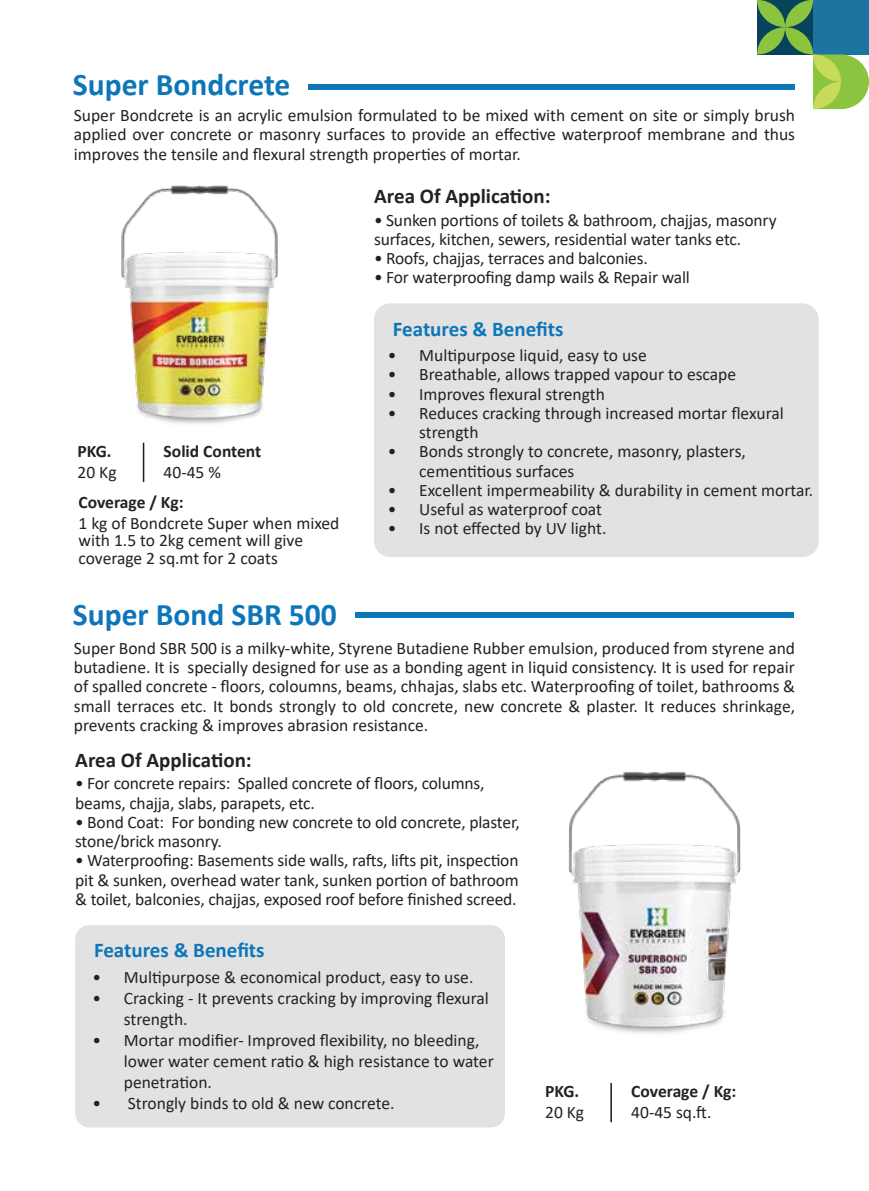
<style>
.page{position:relative;width:869px;height:1191px;background:#fff}
.page>*{position:absolute;margin:0;border:0;box-sizing:border-box;transform-origin:0 0}
.t1{font:700 31.5px "Calibri";color:#0d76b9}
.t2{font:700 21px "Calibri";color:#222}
.t3{font:700 21px "Calibri";color:#0d76b9}
.t4{font:17.5px/19.2px "Calibri";letter-spacing:-.005em;color:#222}
.t5{font:700 17.5px "Calibri";color:#222}
</style>
<div class="page">
<div style="left:308px;top:84px;width:485px;height:5px;background:#0d76b9"></div>
<div style="left:374px;top:303px;width:444px;height:254px;background:#e2e2e2;border-radius:16px"></div>
<div style="left:355px;top:612px;width:438px;height:6px;background:#0d76b9"></div>
<div style="left:75px;top:925px;width:429px;height:202px;background:#e2e2e2;border-radius:14px"></div>
<hr style="left:610px;top:1083px;width:1px;height:39px;background:#231f20">
<hr style="left:143px;top:443px;width:1px;height:39px;background:#231f20">
<svg style="left:756px;top:0;width:112px;height:109px"></svg>
<img style="left:121px;top:185px;width:157px;height:275px">
<img style="left:494px;top:772px;width:247px;height:301px">
<h1 class="t1" style="left:73px;top:62px;width:219px">Super Bondcrete</h1>
<p class="t4" style="left:74px;top:105px;width:722px;text-align:justify">Super Bondcrete is an acrylic emulsion formulated to be mixed with cement on site or simply brush applied over concrete or masonry surfaces to provide an effective waterproof membrane and thus improves the tensile and flexural strength properties of mortar.</p>
<p class="t2" style="left:374px;top:181px;width:178px">Area Of Application:</p>
<p class="t5" style="left:163px;top:439px;width:99px">Solid Content</p>
<p class="t4" style="left:163px;top:462px;width:59px">40-45 %</p>
<p class="t5" style="left:78px;top:489px;width:107px">Coverage / Kg:</p>
<p class="t4" style="left:78px;top:513px;width:262px;line-height:17.5px">1 kg of Bondcrete Super when mixed with 1.5 to 2kg cement will give coverage 2 sq.mt for 2 coats</p>
<p class="t5" style="left:77px;top:439px;width:36px">PKG.</p>
<p class="t4" style="left:77px;top:462px;width:41px">20 Kg</p>
<p class="t4" style="left:374px;top:210px;width:404px">• Sunken portions of toilets &amp; bathroom, chajjas, masonry surfaces, kitchen, sewers, residential water tanks etc.</p>
<p class="t4" style="left:374px;top:248px;width:275px">• Roofs, chajjas, terraces and balconies.</p>
<p class="t4" style="left:374px;top:267px;width:317px">• For waterproofing damp wails &amp; Repair wall</p>
<p class="t3" style="left:393px;top:314px;width:172px">Features &amp; Benefits</p>
<p class="t4" style="left:387px;top:345px;width:260px">• Multipurpose liquid, easy to use</p>
<p class="t4" style="left:387px;top:364px;width:350px">• Breathable, allows trapped vapour to escape</p>
<p class="t4" style="left:387px;top:383px;width:219px">• Improves flexural strength</p>
<p class="t4" style="left:419px;top:403px;width:366px;text-indent:-31px">• Reduces cracking through increased mortar flexural strength</p>
<p class="t4" style="left:419px;top:441px;width:328px;text-indent:-31px">• Bonds strongly to concrete, masonry, plasters, cementitious surfaces</p>
<p class="t4" style="left:387px;top:480px;width:427px">• Excellent impermeability &amp; durability in cement mortar.</p>
<p class="t4" style="left:387px;top:499px;width:216px">• Useful as waterproof coat</p>
<p class="t4" style="left:387px;top:518px;width:220px">• Is not effected by UV light.</p>
<h1 class="t1" style="left:73px;top:592px;width:265px">Super Bond SBR 500</h1>
<p class="t4" style="left:74px;top:638px;width:722px;text-align:justify">Super Bond SBR 500 is a milky-white, Styrene Butadiene Rubber emulsion, produced from styrene and butadiene. It is specially designed for use as a bonding agent in liquid consistency. It is used for repair of spalled concrete - floors, coloumns, beams, chhajas, slabs etc. Waterproofing of toilet, bathrooms &amp; small terraces etc. It bonds strongly to old concrete, new concrete &amp; plaster. It reduces shrinkage, prevents cracking &amp; improves abrasion resistance.</p>
<p class="t2" style="left:75px;top:745px;width:178px">Area Of Application:</p>
<p class="t4" style="left:75px;top:773px;width:411px">• For concrete repairs: Spalled concrete of floors, columns, beams, chajja, slabs, parapets, etc.</p>
<p class="t4" style="left:75px;top:812px;width:446px">• Bond Coat: For bonding new concrete to old concrete, plaster, stone/brick masonry.</p>
<p class="t4" style="left:75px;top:850px;width:445px;text-align:justify">• Waterproofing: Basements side walls, rafts, lifts pit, inspection pit &amp; sunken, overhead water tank, sunken portion of bathroom &amp; toilet, balconies, chajjas, exposed roof before finished screed.</p>
<p class="t3" style="left:94px;top:935px;width:172px">Features &amp; Benefits</p>
<p class="t4" style="left:92px;top:966px;width:382px">• Multipurpose &amp; economical product, easy to use.</p>
<p class="t4" style="left:124px;top:987px;width:366px;line-height:21px;text-indent:-32px">• Cracking - It prevents cracking by improving flexural strength.</p>
<p class="t4" style="left:124px;top:1029px;width:371px;line-height:21px;text-indent:-32px">• Mortar modifier- Improved flexibility, no bleeding, lower water cement ratio &amp; high resistance to water penetration.</p>
<p class="t4" style="left:92px;top:1092px;width:303px">• Strongly binds to old &amp; new concrete.</p>
<p class="t5" style="left:545px;top:1079px;width:36px">PKG.</p>
<p class="t4" style="left:545px;top:1102px;width:41px">20 Kg</p>
<p class="t5" style="left:631px;top:1079px;width:107px">Coverage / Kg:</p>
<p class="t4" style="left:631px;top:1102px;width:82px">40-45 sq.ft.</p>
</div>
